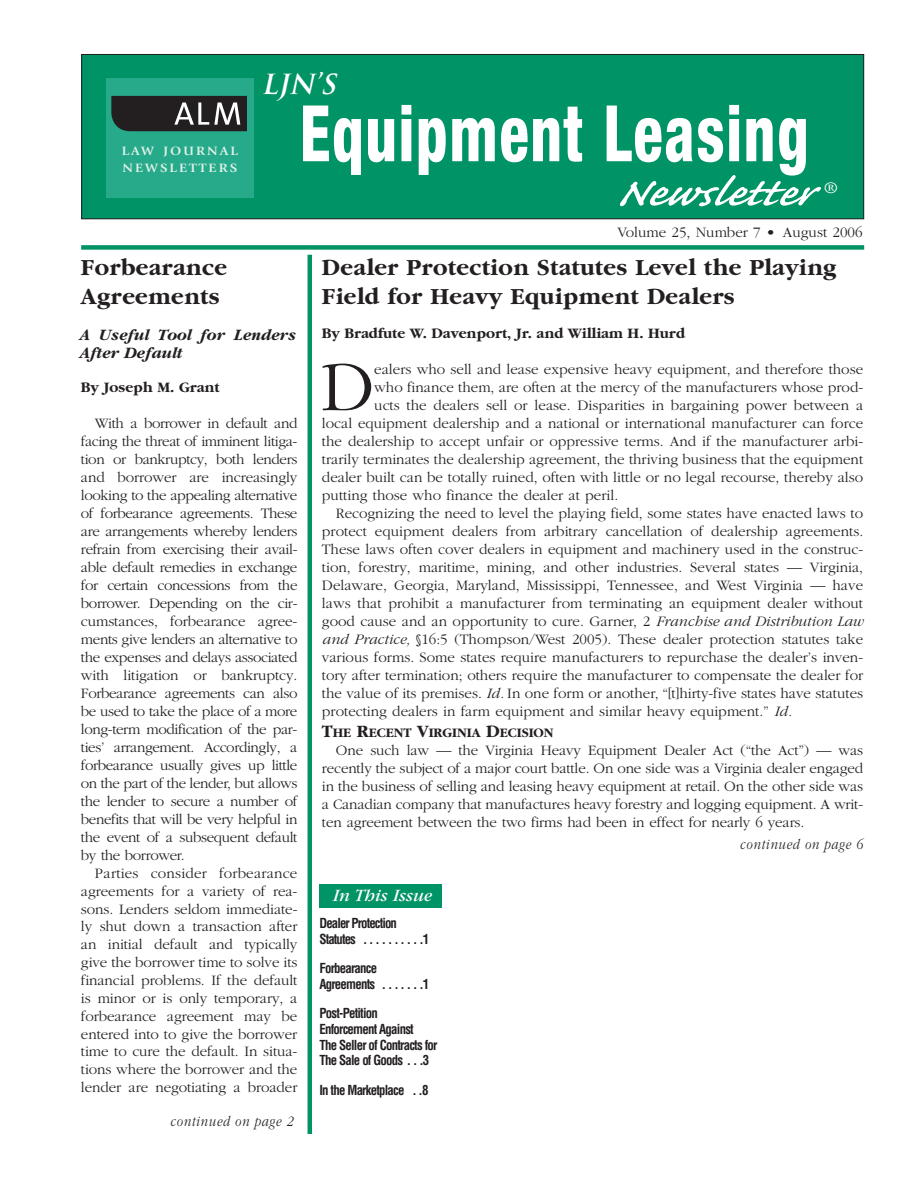
<style>
.page{position:relative;width:918px;height:1188px;background:#fff}
.page>*{position:absolute;margin:0;border:0;box-sizing:border-box;transform-origin:0 0}
.t1{font:800 condensed 78px "Helvetica Neue";letter-spacing:.025em;color:#fff;scale:.78 1}
.t2{font:300 72.75px "Garamond";color:#231f20}
.t3{font:italic 51px "Caflisch Script MM 556";color:#fff;scale:1.14 1}
.t4{font:italic 700 27px "Trajan";color:#fff}
.t5{font:700 24px/28.5px "Garamond";letter-spacing:.015em;color:#231f20}
.t6{font:italic 18px "Garamond";color:#fff}
.t7{font:italic 700 16.5px/18px "Garamond";color:#231f20}
.t8{font:300 15px/18px "Garamond";color:#231f20;text-align:justify}
.t9{font:700 15px "Garamond";color:#231f20}
.t10{font:italic 300 15px "Garamond";letter-spacing:.055em;color:#231f20;scale:.82 1}
.t11{font:italic 15px "Sabon";color:#fff;scale:1.14 1}
.t12{font:700 condensed 13.5px/15.8px "Helvetica";letter-spacing:-.06em;color:#231f20;scale:.95 1}
.t13{font:700 13.5px "Garamond";color:#231f20}
.t14{font:700 12.6px/17.4px "Giovanni";letter-spacing:.15em;color:#e0f0ea;scale:1.1 1}
.s1{font-style:italic}
.s2{font-size:18px}
</style>
<div class="page">
<div style="left:319px;top:884px;width:122px;height:24px;background:#009365"></div>
<hr style="left:308px;top:255px;width:4px;height:879px;background:#009365">
<div style="left:82px;top:54px;width:782px;height:165px;background:#009365"></div>
<div style="left:81px;top:54px;width:783px;height:165px;border:1px solid #231f20"></div>
<div style="left:81px;top:245px;width:783px;height:5px;background:#009365"></div>
<div style="left:106px;top:78px;width:148px;height:120px;background:#26aa8a"></div>
<svg style="left:111px;top:96px;width:136px;height:35px;background:#393838"></svg>
<p class="t14" style="left:122px;top:143px;width:107px">LAW JOURNAL<br>NEWSLETTERS</p>
<h3 class="t4" style="left:261px;top:69px;width:81px">LJN’s</h3>
<h1 class="t1" style="left:300px;top:106px;width:654px">Equipment Leasing</h1>
<h3 class="t3" style="left:616px;top:158px;width:174px">Newsletter</h3>
<p class="t11" style="left:824px;top:182px;width:13px">®</p>
<p class="t8" style="left:618px;top:224px;width:246px">Volume 25, Number 7 • August 2006</p>
<h3 class="t5" style="left:81px;top:255px;width:148px">Forbearance<br>Agreements</h3>
<p class="t7" style="left:81px;top:327px;width:218px">A Useful Tool for Lenders<br>After Default</p>
<p class="t9" style="left:81px;top:381px;width:140px">By Joseph M. Grant</p>
<p class="t8" style="left:81px;top:415px;width:218px;text-indent:14px">With a borrower in default and facing the threat of imminent litiga&shy;tion or bankruptcy, both lenders and borrower are increasingly looking to the appealing alternative of forbearance agreements. These are arrangements whereby lenders refrain from exercising their avail&shy;able default remedies in exchange for certain concessions from the borrower. Depending on the cir&shy;cumstances, forbearance agree&shy;ments give lenders an alternative to the expenses and delays associated with litigation or bankruptcy.<br>Forbearance agreements can also be used to take the place of a more long-term modification of the par&shy;ties’ arrangement. Accordingly, a forbearance usually gives up little on the part of the lender, but allows the lender to secure a number of benefits that will be very helpful in the event of a subsequent default by the borrower.</p>
<p class="t8" style="left:81px;top:865px;width:218px;text-indent:14px">Parties consider forbearance agreements for a variety of rea&shy;sons. Lenders seldom immediate&shy;ly shut down a transaction after an initial default and typically give the borrower time to solve its financial problems. If the default is minor or is only temporary, a forbearance agreement may be entered into to give the borrower time to cure the default. In situa&shy;tions where the borrower and the lender are negotiating a broader</p>
<p class="t10" style="left:170px;top:1115px;width:151px">continued on page 2</p>
<h3 class="t5" style="left:322px;top:255px;width:516px">Dealer Protection Statutes Level the Playing<br>Field for Heavy Equipment Dealers</h3>
<p class="t9" style="left:322px;top:327px;width:365px">By Bradfute W. Davenport, Jr. and William H. Hurd</p>
<h2 class="t2" style="left:321px;top:359px;width:55px">D</h2>
<p class="t8" style="left:374px;top:361px;width:490px">ealers who sell and lease expensive heavy equipment, and therefore those</p>
<p class="t8" style="left:374px;top:379px;width:490px">who finance them, are often at the mercy of the manufacturers whose prod-</p>
<p class="t8" style="left:374px;top:397px;width:490px">ucts the dealers sell or lease. Disparities in bargaining power between a</p>
<p class="t8" style="left:322px;top:415px;width:543px">local equipment dealership and a national or international manufacturer can force</p>
<p class="t8" style="left:322px;top:433px;width:543px">the dealership to accept unfair or oppressive terms. And if the manufacturer arbi-</p>
<p class="t8" style="left:322px;top:451px;width:543px">trarily terminates the dealership agreement, the thriving business that the equipment</p>
<p class="t8" style="left:322px;top:469px;width:543px">dealer built can be totally ruined, often with little or no legal recourse, thereby also</p>
<p class="t8" style="left:322px;top:487px;width:298px">putting those who finance the dealer at peril.</p>
<p class="t8" style="left:336px;top:505px;width:529px">Recognizing the need to level the playing field, some states have enacted laws to</p>
<p class="t8" style="left:322px;top:523px;width:543px">protect equipment dealers from arbitrary cancellation of dealership agreements.</p>
<p class="t8" style="left:322px;top:541px;width:543px">These laws often cover dealers in equipment and machinery used in the construc-</p>
<p class="t8" style="left:322px;top:559px;width:543px">tion, forestry, maritime, mining, and other industries. Several states — Virginia,</p>
<p class="t8" style="left:322px;top:577px;width:543px">Delaware, Georgia, Maryland, Mississippi, Tennessee, and West Virginia — have</p>
<p class="t8" style="left:322px;top:595px;width:543px">laws that prohibit a manufacturer from terminating an equipment dealer without</p>
<p class="t8" style="left:322px;top:613px;width:543px">good cause and an opportunity to cure. Garner, 2 <span class="s1">Franchise and Distribution Law</span></p>
<p class="t8" style="left:322px;top:631px;width:543px"><span class="s1">and Practice,</span> §16:5 (Thompson/West 2005). These dealer protection statutes take</p>
<p class="t8" style="left:322px;top:649px;width:543px">various forms. Some states require manufacturers to repurchase the dealer’s inven-</p>
<p class="t8" style="left:322px;top:667px;width:543px">tory after termination; others require the manufacturer to compensate the dealer for</p>
<p class="t8" style="left:322px;top:685px;width:543px">the value of its premises. <span class="s1">Id.</span> In one form or another, “[t]hirty-five states have statutes</p>
<p class="t8" style="left:322px;top:703px;width:471px">protecting dealers in farm equipment and similar heavy equipment.” <span class="s1">Id.</span></p>
<p class="t13" style="left:322px;top:728px;width:233px"><span class="s2">T</span>HE <span class="s2">R</span>ECENT <span class="s2">V</span>IRGINIA <span class="s2">D</span>ECISION</p>
<p class="t8" style="left:322px;top:742px;width:543px;text-indent:14px">One such law — the Virginia Heavy Equipment Dealer Act (“the Act”) — was recently the subject of a major court battle. On one side was a Virginia dealer engaged in the business of selling and leasing heavy equipment at retail. On the other side was a Canadian company that manufactures heavy forestry and logging equipment. A writ&shy;ten agreement between the two firms had been in effect for nearly 6 years.</p>
<p class="t10" style="left:740px;top:838px;width:151px">continued on page 6</p>
<p class="t6" style="left:333px;top:890px;width:101px">In This Issue</p>
<p class="t12" style="left:319px;top:916px;width:117px">Dealer Protection<br>Statutes . . . . . . . . . .1</p>
<p class="t12" style="left:319px;top:961px;width:117px">Forbearance<br>Agreements . . . . . . .1</p>
<p class="t12" style="left:319px;top:1006px;width:126px">Post-Petition<br>Enforcement Against<br>The Seller of Contracts for<br>The Sale of Goods . . .3</p>
<p class="t12" style="left:319px;top:1083px;width:116px">In the Marketplace . .8</p>
</div>
